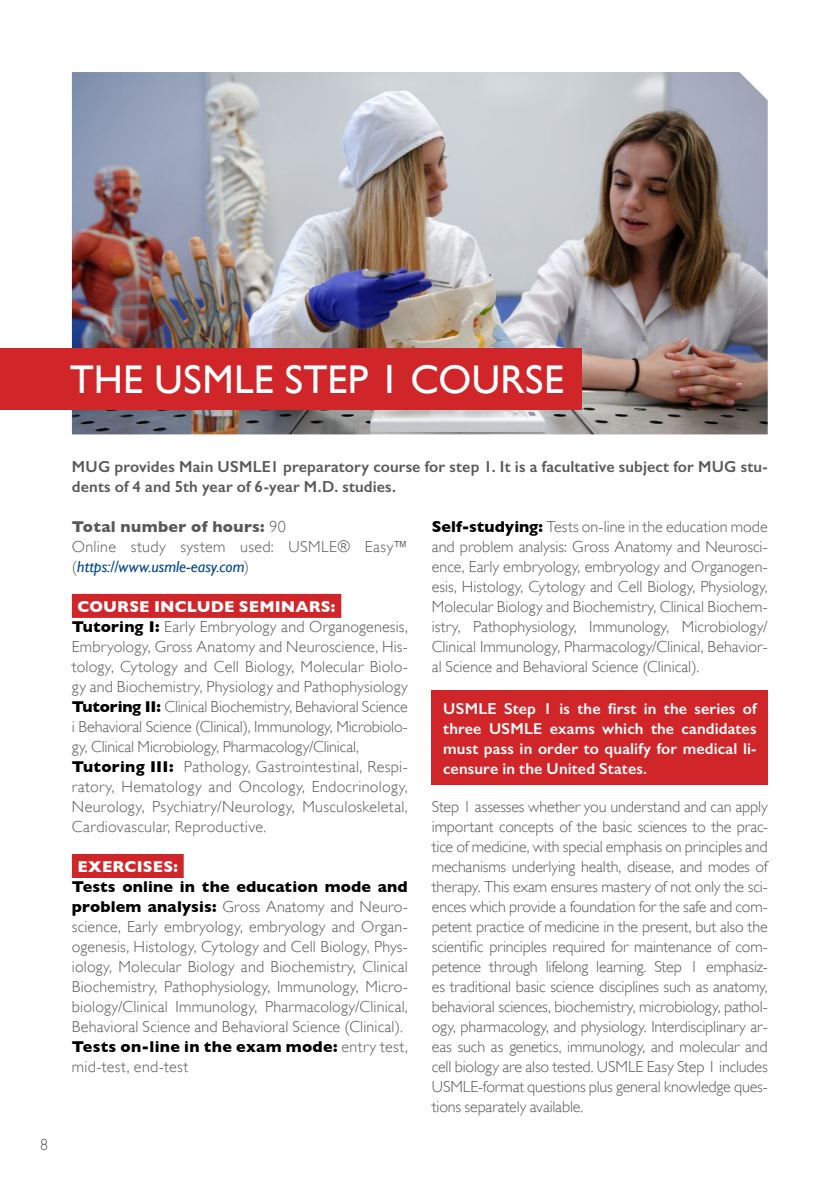
<style>
.page{position:relative;width:840px;height:1191px;background:#fff}
.page>*{position:absolute;margin:0;border:0;box-sizing:border-box;transform-origin:0 0}
.t1{font:40px "Gill Sans";letter-spacing:.01em;color:#fff}
.t2{font:300 16px/20px "Gill Sans";letter-spacing:.01em;color:#58595b}
.t3{font:600 16px/20px "Gill Sans";letter-spacing:.01em;color:#fff;text-align:justify}
.t4{font:600 16px/20px "Gill Sans";letter-spacing:.01em;color:#58595b}
.t5{font:700 16px "Gill Sans";letter-spacing:.01em;color:#fff}
.s1{font-weight:700}
.s2{font-weight:400;font-style:italic;color:#00458c}
.s3{font-weight:700;color:#fff}
.s4{font-weight:700;color:#000}
</style>
<div class="page">
<div style="left:72px;top:594px;width:269px;height:24px;background:#d0262a"></div>
<div style="left:72px;top:854px;width:111px;height:24px;background:#d0262a"></div>
<img style="left:72px;top:72px;width:695px;height:362px">
<div style="left:0;top:348px;width:580px;height:62px;background:#d0262a"></div>
<div style="left:431px;top:691px;width:336px;height:94px;background:#d0262a"></div>
<h1 class="t1" style="left:70px;top:356px;width:495px">THE USMLE STEP 1 COURSE</h1>
<p class="t2" style="left:40px;top:1135px;width:9px">8</p>
<p class="t4" style="left:72px;top:456px;width:697px">MUG provides Main USMLE1 preparatory course for step 1. It is a facultative subject for MUG stu&shy;dents of 4 and 5th year of 6-year M.D. studies.</p>
<p class="t2" style="left:72px;top:517px;width:337px"><span class="s1">Total number of hours:</span> 90<br>Online study system used: USMLE® Easy™ (<span class="s2">https://www.usmle-easy.com</span>)</p>
<p class="t2" style="left:72px;top:597px;width:337px;text-indent:6px"><span class="s3">COURSE INCLUDE SEMINARS:<br></span><span class="s4">Tutoring I:</span> Early Embryology and Organogenesis, Embryology, Gross Anatomy and Neuroscience, His&shy;tology, Cytology and Cell Biology, Molecular Biolo&shy;gy and Biochemistry, Physiology and Pathophysiology <span class="s4">Tutoring II:</span> Clinical Biochemistry, Behavioral Science i Behavioral Science (Clinical), Immunology, Microbiolo&shy;gy, Clinical Microbiology, Pharmacology/Clinical, <span class="s4">Tutoring III:</span> Pathology, Gastrointestinal, Respi&shy;ratory, Hematology and Oncology, Endocrinology, Neurology, Psychiatry/Neurology, Musculoskeletal, Cardiovascular, Reproductive.</p>
<p class="t5" style="left:78px;top:857px;width:102px">EXERCISES:</p>
<p class="t2" style="left:72px;top:877px;width:337px"><span class="s4">Tests online in the education mode and problem analysis:</span> Gross Anatomy and Neuro&shy;science, Early embryology, embryology and Organ&shy;ogenesis, Histology, Cytology and Cell Biology, Phys&shy;iology, Molecular Biology and Biochemistry, Clinical Biochemistry, Pathophysiology, Immunology, Micro&shy;biology/Clinical Immunology, Pharmacology/Clinical, Behavioral Science and Behavioral Science (Clinical).<br><span class="s4">Tests on-line in the exam mode:</span> entry test, mid-test, end-test</p>
<p class="t2" style="left:431px;top:517px;width:337px;text-align:justify"><span class="s4">Self-studying:</span> Tests on-line in the education mode and problem analysis: Gross Anatomy and Neurosci&shy;ence, Early embryology, embryology and Organogen&shy;esis, Histology, Cytology and Cell Biology, Physiology, Molecular Biology and Biochemistry, Clinical Biochem&shy;istry, Pathophysiology, Immunology, Microbiology/ Clinical Immunology, Pharmacology/Clinical, Behavior&shy;al Science and Behavioral Science (Clinical).</p>
<p class="t3" style="left:443px;top:698px;width:315px">USMLE Step 1 is the first in the series of three USMLE exams which the candidates must pass in order to qualify for medical li&shy;censure in the United States.</p>
<p class="t2" style="left:431px;top:797px;width:337px;text-align:justify">Step 1 assesses whether you understand and can apply important concepts of the basic sciences to the prac&shy;tice of medicine, with special emphasis on principles and mechanisms underlying health, disease, and modes of therapy. This exam ensures mastery of not only the sci&shy;ences which provide a foundation for the safe and com&shy;petent practice of medicine in the present, but also the scientific principles required for maintenance of com&shy;petence through lifelong learning. Step 1 emphasiz&shy;es traditional basic science disciplines such as anatomy, behavioral sciences, biochemistry, microbiology, pathol&shy;ogy, pharmacology, and physiology. Interdisciplinary ar&shy;eas such as genetics, immunology, and molecular and cell biology are also tested. USMLE Easy Step 1 includes USMLE-format questions plus general knowledge ques&shy;tions separately available.</p>
</div>
